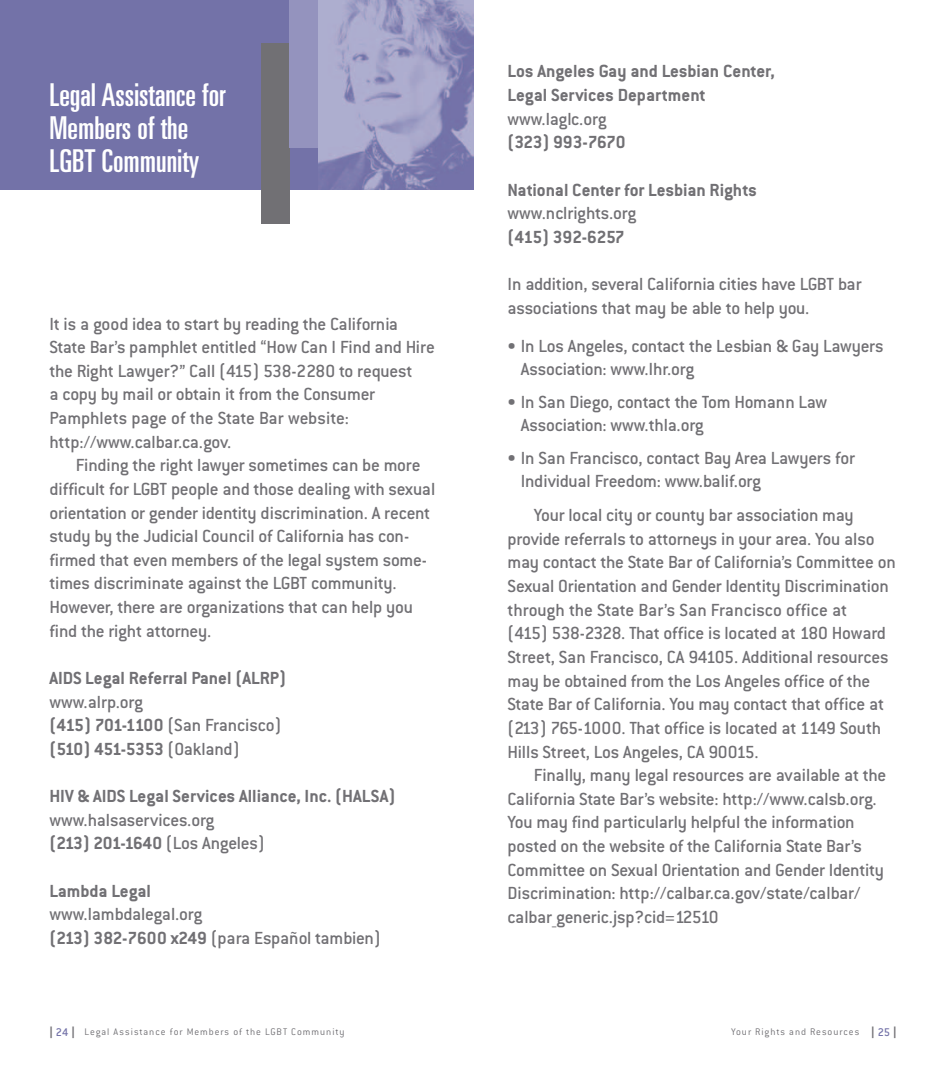
<style>
.page{position:relative;width:946px;height:1072px;background:#fff}
.page>*{position:absolute;margin:0;border:0;box-sizing:border-box;transform-origin:0 0}
.t1{font:ultra-condensed 31.5px/33.2px "Univers";color:#fff}
.t2{font:500 19.25px/23.6px "Conduit ITC";letter-spacing:-.015em;color:#717074}
.t3{font:700 19.25px/23.6px "Conduit ITC";color:#717074}
.t4{font:700 19.25px "Conduit ITC";letter-spacing:-.025em;color:#717074}
.t5{font:300 10.5px "Conduit ITC";letter-spacing:.09em;color:#717074}
.s1{font-weight:700}
.s2{font-family:"Univers";font-weight:400;font-stretch:ultra-condensed;font-size:15.75px}
.s3{font-weight:500;font-size:12.25px;color:#7372a8}
</style>
<div class="page">
<img style="left:318px;top:1px;width:155px;height:189px">
<div style="left:0;top:1px;width:318px;height:189px;background:#7372a8"></div>
<div style="left:261px;top:43px;width:28px;height:181px;background:#717074"></div>
<div style="left:289px;top:1px;width:29px;height:147px;background:#9493be"></div>
<p class="t1" style="left:49px;top:81px;width:178px">Legal Assistance for</p>
<p class="t1" style="left:49px;top:114px;width:151px">Members of the<br>LGBT Community</p>
<p class="t2" style="left:49px;top:311px;width:387px">It is a good idea to start by reading the California State Bar’s pamphlet entitled “How Can I Find and Hire the Right Lawyer?” Call (415) 538-2280 to request<br>a copy by mail or obtain it from the Consumer Pamphlets page of the State Bar website: http://www.calbar.ca.gov.</p>
<p class="t2" style="left:49px;top:453px;width:387px;text-indent:26px">Finding the right lawyer sometimes can be more difficult for LGBT people and those dealing with sexual orientation or gender identity discrimination. A recent study by the Judicial Council of California has con&shy;firmed that even members of the legal system some&shy;times discriminate against the LGBT community.<br>However, there are organizations that can help you find the right attorney.</p>
<h2 class="t3" style="left:49px;top:665px;width:238px">AIDS Legal Referral Panel (ALRP)</h2>
<p class="t2" style="left:49px;top:689px;width:234px">www.alrp.org<br><span class="s1">(415) 701-1100</span> (San Francisco) <span class="s1">(510) 451-5353</span> (Oakland)</p>
<h2 class="t3" style="left:49px;top:784px;width:347px">HIV &amp; AIDS Legal Services Alliance, Inc. (HALSA)</h2>
<p class="t2" style="left:49px;top:807px;width:217px">www.halsaservices.org<br><span class="s1">(213) 201-1640</span> (Los Angeles)</p>
<h2 class="t3" style="left:49px;top:878px;width:103px">Lambda Legal</h2>
<p class="t2" style="left:49px;top:902px;width:333px">www.lambdalegal.org<br><span class="s1">(213) 382-7600 x249</span> (para Español tambien)</p>
<h2 class="t3" style="left:507px;top:59px;width:269px">Los Angeles Gay and Lesbian Center,<br>Legal Services Department</h2>
<p class="t2" style="left:507px;top:106px;width:100px">www.laglc.org</p>
<p class="t3" style="left:507px;top:130px;width:119px">(323) 993-7670</p>
<h2 class="t3" style="left:507px;top:177px;width:251px">National Center for Lesbian Rights</h2>
<p class="t2" style="left:507px;top:201px;width:130px">www.nclrights.org</p>
<h2 class="t4" style="left:507px;top:225px;width:119px">(415) 392-6257</h2>
<p class="t2" style="left:507px;top:272px;width:355px">In addition, several California cities have LGBT bar associations that may be able to help you.</p>
<p class="t2" style="left:521px;top:334px;width:364px;line-height:22.8px;text-indent:-13px">• In Los Angeles, contact the Lesbian &amp; Gay Lawyers<br>Association: www.lhr.org</p>
<p class="t2" style="left:521px;top:390px;width:308px;line-height:22.8px;text-indent:-13px">• In San Diego, contact the Tom Homann Law<br>Association: www.thla.org</p>
<p class="t2" style="left:521px;top:446px;width:336px;line-height:22.8px;text-indent:-13px">• In San Francisco, contact Bay Area Lawyers for<br>Individual Freedom: www.balif.org</p>
<p class="t2" style="left:507px;top:503px;width:390px;text-indent:26px">Your local city or county bar association may provide referrals to attorneys in your area. You also may contact the State Bar of California’s Committee on Sexual Orientation and Gender Identity Discrimination through the State Bar’s San Francisco office at<br>(415) 538-2328. That office is located at 180 Howard Street, San Francisco, CA 94105. Additional resources may be obtained from the Los Angeles office of the State Bar of California. You may contact that office at (213) 765-1000. That office is located at 1149 South Hills Street, Los Angeles, CA 90015.</p>
<p class="t2" style="left:507px;top:763px;width:380px;text-indent:26px">Finally, many legal resources are available at the California State Bar’s website: http://www.calsb.org.<br>You may find particularly helpful the information posted on the website of the California State Bar’s Committee on Sexual Orientation and Gender Identity Discrimination: http://calbar.ca.gov/state/calbar/ calbar_generic.jsp?cid=12510</p>
<p class="t5" style="left:49px;top:1025px;width:297px"><span class="s2">|</span> <span class="s3">24</span> <span class="s2">|</span> Legal Assistance for Members of the LGBT Community</p>
<p class="t5" style="left:731px;top:1025px;width:167px">Your Rights and Resources <span class="s2">|</span> <span class="s3">25</span> <span class="s2">|</span></p>
</div>
